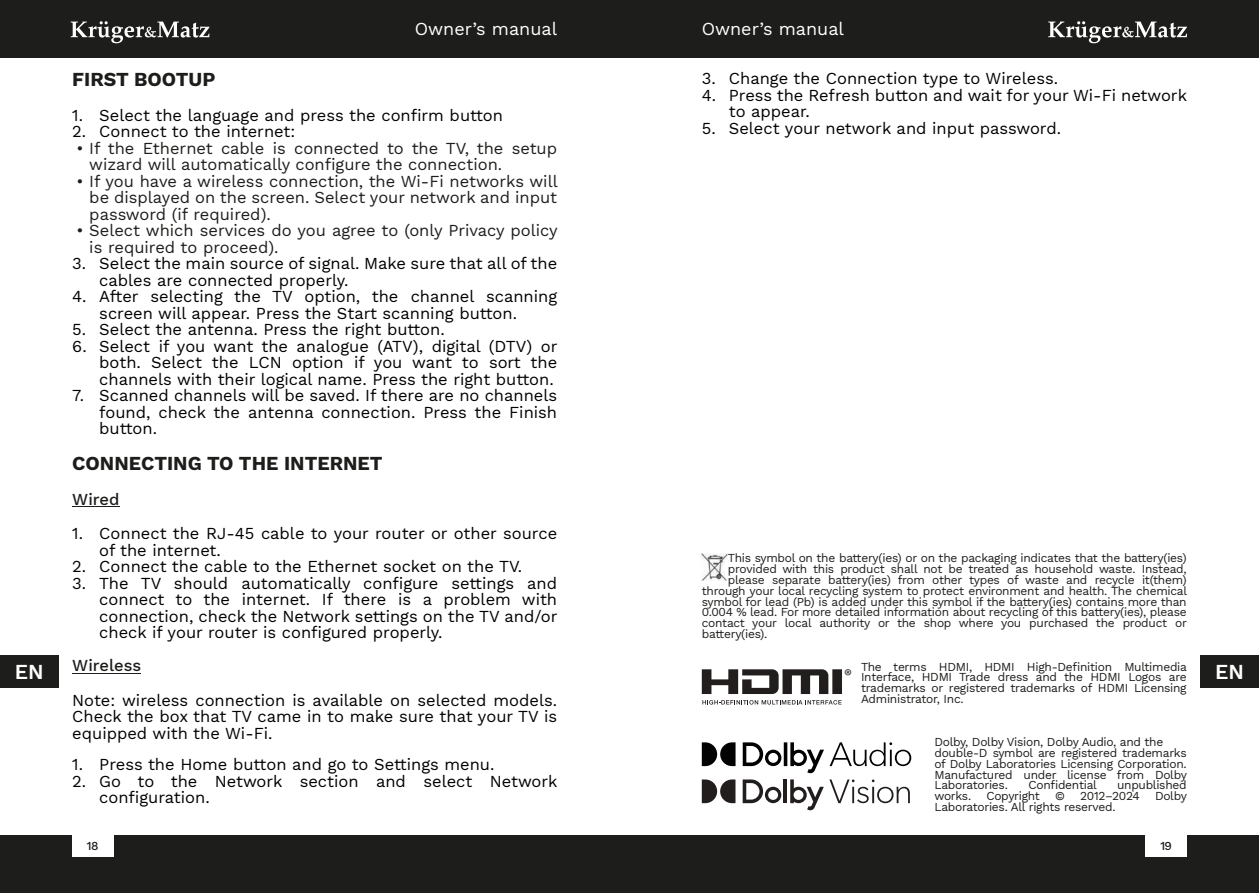
<style>
.page{position:relative;width:1259px;height:893px;background:#fff}
.page>*{position:absolute;margin:0;border:0;box-sizing:border-box;transform-origin:0 0}
.t1{font:600 21px "Work Sans";color:#fff}
.t2{font:700 19.5px "Work Sans";color:#1d1d1b}
.t3{font:18.75px "Myriad Pro";color:#231e1e}
.t4{font:18px "Work Sans";color:#fff}
.t5{font:16.5px/16.5px "Work Sans";color:#000}
.t6{font:16.5px/16.5px "Work Sans";color:#1d1d1b}
.t7{font:500 16.5px "Work Sans";color:#1d1d1b}
.t8{font:12px/10.8px "Work Sans";letter-spacing:-.025em;color:#1d1d1b;text-align:justify}
.t9{font:500 12px "Work Sans";color:#1d1d1b}
</style>
<div class="page">
<div style="left:0;top:835px;width:1259px;height:58px;background:#1d1d1b"></div>
<div style="left:0;top:0;width:1259px;height:58px;background:#1d1d1b"></div>
<svg style="left:71px;top:21px;width:138px;height:22px"></svg>
<svg style="left:1048px;top:21px;width:139px;height:22px"></svg>
<div style="left:1200px;top:655px;width:59px;height:33px;background:#1d1d1b"></div>
<div style="left:0;top:655px;width:59px;height:33px;background:#1d1d1b"></div>
<div style="left:72px;top:835px;width:41px;height:22px;background:#fff"></div>
<div style="left:1145px;top:835px;width:41px;height:22px;background:#fff"></div>
<hr style="left:72px;top:506px;width:47px;height:1px;background:#1d1d1b">
<hr style="left:72px;top:673px;width:69px;height:1px;background:#1d1d1b">
<svg style="left:702px;top:669px;width:140px;height:25px"></svg>
<svg style="left:702px;top:700px;width:139px;height:5px"></svg>
<img style="left:702px;top:554px;width:26px;height:26px">
<svg style="left:702px;top:742px;width:209px;height:31px"></svg>
<svg style="left:702px;top:779px;width:33px;height:24px"></svg>
<svg style="left:742px;top:779px;width:39px;height:24px"></svg>
<hr style="left:783px;top:779px;width:4px;height:24px;background:#231e1e">
<svg style="left:790px;top:779px;width:120px;height:32px"></svg>
<p class="t4" style="left:415px;top:19px;width:144px">Owner’s manual</p>
<p class="t4" style="left:702px;top:19px;width:144px">Owner’s manual</p>
<p class="t5" style="left:702px;top:70px;width:358px">3. Change the Connection type to Wireless.</p>
<p class="t5" style="left:729px;top:87px;width:460px;text-indent:-27px">4. Press the Refresh button and wait for your Wi-Fi network to appear.</p>
<p class="t5" style="left:702px;top:120px;width:361px">5. Select your network and input password.</p>
<p class="t2" style="left:72px;top:68px;width:145px">FIRST BOOTUP</p>
<p class="t5" style="left:72px;top:107px;width:432px">1. Select the language and press the confirm button</p>
<p class="t5" style="left:72px;top:123px;width:224px">2. Connect to the internet:</p>
<p class="t6" style="left:89px;top:140px;width:469px;text-indent:-13px">• If the Ethernet cable is connected to the TV, the setup wizard will automatically configure the connection.</p>
<p class="t6" style="left:89px;top:173px;width:470px;text-align:justify;text-indent:-13px">• If you have a wireless connection, the Wi-Fi networks will be displayed on the screen. Select your network and input password (if required).</p>
<p class="t6" style="left:89px;top:222px;width:470px;text-indent:-13px">• Select which services do you agree to (only Privacy policy is required to proceed).</p>
<p class="t5" style="left:99px;top:255px;width:459px;text-indent:-27px">3. Select the main source of signal. Make sure that all of the cables are connected properly.</p>
<p class="t5" style="left:99px;top:288px;width:459px;text-indent:-27px">4. After selecting the TV option, the channel scanning screen will appear. Press the Start scanning button.</p>
<p class="t5" style="left:72px;top:321px;width:374px">5. Select the antenna. Press the right button.</p>
<p class="t5" style="left:99px;top:338px;width:460px;text-align:justify;text-indent:-27px">6. Select if you want the analogue (ATV), digital (DTV) or both. Select the LCN option if you want to sort the channels with their logical name. Press the right button.</p>
<p class="t5" style="left:99px;top:387px;width:459px;text-align:justify;text-indent:-27px">7. Scanned channels will be saved. If there are no channels found, check the antenna connection. Press the Finish button.</p>
<p class="t2" style="left:72px;top:452px;width:312px">CONNECTING TO THE INTERNET</p>
<p class="t7" style="left:72px;top:489px;width:49px">Wired</p>
<p class="t5" style="left:99px;top:525px;width:459px;text-indent:-27px">1. Connect the RJ-45 cable to your router or other source of the internet.</p>
<p class="t5" style="left:72px;top:558px;width:451px">2. Connect the cable to the Ethernet socket on the TV.</p>
<p class="t5" style="left:99px;top:575px;width:460px;text-align:justify;text-indent:-27px">3. The TV should automatically configure settings and connect to the internet. If there is a problem with connection, check the Network settings on the TV and/or check if your router is configured properly.</p>
<p class="t7" style="left:72px;top:656px;width:70px">Wireless</p>
<p class="t5" style="left:72px;top:692px;width:486px;text-align:justify">Note: wireless connection is available on selected models.<br>Check the box that TV came in to make sure that your TV is equipped with the Wi-Fi.</p>
<p class="t5" style="left:72px;top:756px;width:424px">1. Press the Home button and go to Settings menu.</p>
<p class="t5" style="left:99px;top:773px;width:460px;text-indent:-27px">2. Go to the Network section and select Network configuration.</p>
<p class="t8" style="left:728px;top:553px;width:460px">This symbol on the battery(ies) or on the packaging indicates that the battery(ies)</p>
<p class="t8" style="left:728px;top:564px;width:460px">provided with this product shall not be treated as household waste. Instead,</p>
<p class="t8" style="left:728px;top:574px;width:460px">please separate battery(ies) from other types of waste and recycle it(them)</p>
<p class="t8" style="left:702px;top:585px;width:487px">through your local recycling system to protect environment and health. The chemical</p>
<p class="t8" style="left:702px;top:596px;width:486px">symbol for lead (Pb) is added under this symbol if the battery(ies) contains more than</p>
<p class="t8" style="left:702px;top:607px;width:486px">0.004 % lead. For more detailed information about recycling of this battery(ies), please</p>
<p class="t8" style="left:702px;top:618px;width:486px">contact your local authority or the shop where you purchased the product or</p>
<p class="t8" style="left:702px;top:628px;width:67px">battery(ies).</p>
<p class="t3" style="left:844px;top:668px;width:9px">®</p>
<p class="t8" style="left:861px;top:661px;width:327px">The terms HDMI, HDMI High-Definition Multimedia Interface, HDMI Trade dress and the HDMI Logos are trademarks or registered trademarks of HDMI Licensing Administrator, Inc.</p>
<p class="t1" style="left:15px;top:659px;width:30px">EN</p>
<p class="t1" style="left:1215px;top:659px;width:30px">EN</p>
<p class="t8" style="left:934px;top:737px;width:254px;text-align:left">Dolby, Dolby Vision, Dolby Audio, and the double-D symbol are registered trademarks of Dolby Laboratories Licensing Corporation.<br>Manufactured under license from Dolby Laboratories.</p>
<p class="t8" style="left:1028px;top:780px;width:70px">Confidential</p>
<p class="t8" style="left:1117px;top:780px;width:71px">unpublished</p>
<p class="t8" style="left:934px;top:791px;width:38px">works.</p>
<p class="t8" style="left:986px;top:791px;width:55px">Copyright</p>
<p class="t8" style="left:1055px;top:791px;width:11px">©</p>
<p class="t8" style="left:1080px;top:791px;width:61px">2012–2024</p>
<p class="t8" style="left:1155px;top:791px;width:33px">Dolby</p>
<p class="t8" style="left:934px;top:801px;width:183px">Laboratories. All rights reserved.</p>
<p class="t9" style="left:87px;top:839px;width:13px">18</p>
<p class="t9" style="left:1160px;top:839px;width:13px">19</p>
</div>
